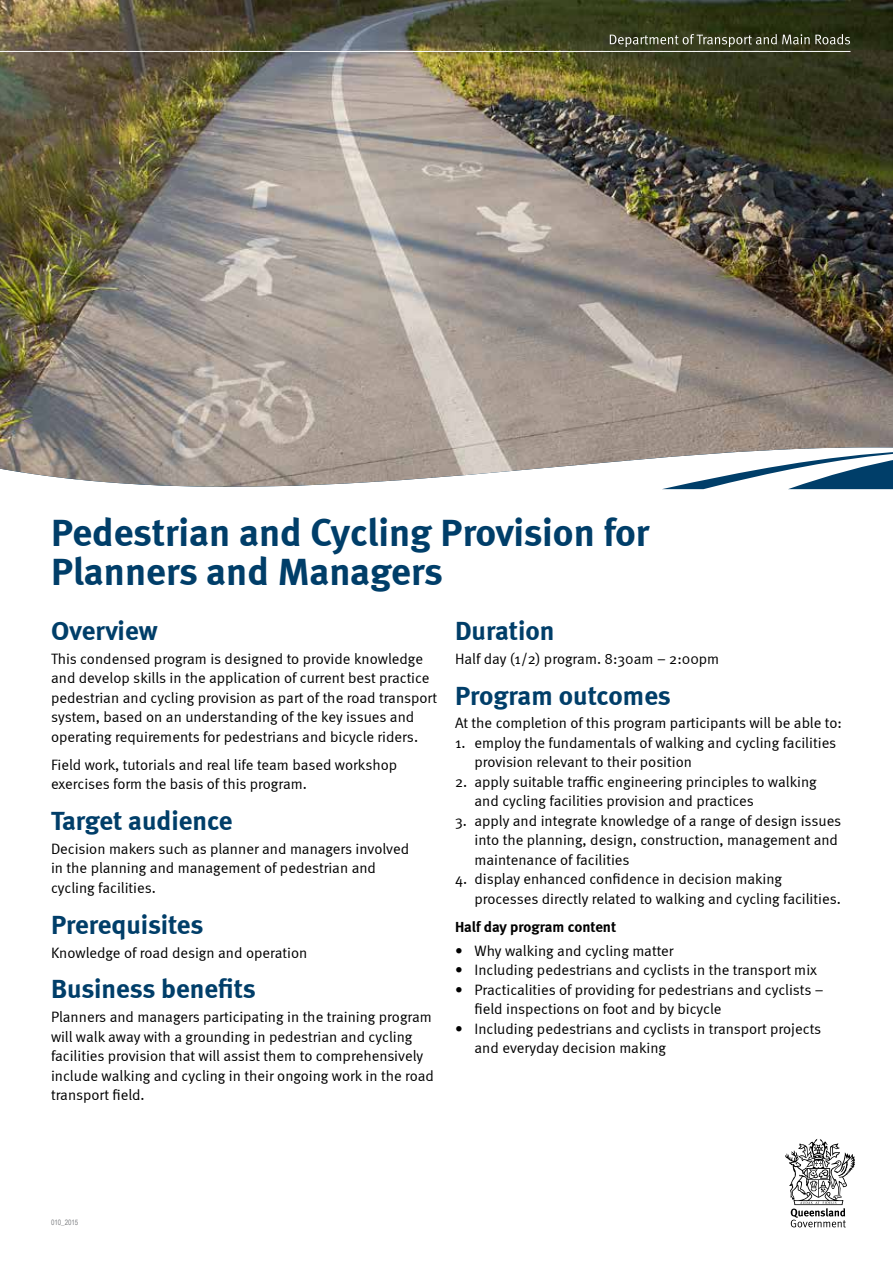
<style>
.page{position:relative;width:893px;height:1263px;background:#fff}
.page>*{position:absolute;margin:0;border:0;box-sizing:border-box;transform-origin:0 0}
.t1{font:700 39px/39px "Meta";color:#003e69}
.t2{font:700 27px "Meta";color:#003e69}
.t3{font:15px/19.5px "Meta Normal";color:#000}
.t4{font:700 15px "Meta";color:#000}
.t5{font:7.5px "Arial Narrow";color:#808285}
</style>
<div class="page">
<img style="left:0;top:0;width:893px;height:488px">
<svg style="left:785px;top:1139px;width:70px;height:88px"></svg>
<hr style="left:0;top:51px;width:850px;height:1px;background:#fff">
<svg style="left:610px;top:34px;width:240px;height:13px"></svg>
<h1 class="t1" style="left:51px;top:513px;width:600px">Pedestrian and Cycling Provision for<br>Planners and Managers</h1>
<h2 class="t2" style="left:51px;top:614px;width:108px">Overview</h2>
<p class="t3" style="left:51px;top:649px;width:388px">This condensed program is designed to provide knowledge and develop skills in the application of current best practice pedestrian and cycling provision as part of the road transport system, based on an understanding of the key issues and operating requirements for pedestrians and bicycle riders.</p>
<p class="t3" style="left:51px;top:755px;width:348px">Field work, tutorials and real life team based workshop exercises form the basis of this program.</p>
<h2 class="t2" style="left:51px;top:805px;width:183px">Target audience</h2>
<p class="t3" style="left:51px;top:839px;width:360px">Decision makers such as planner and managers involved in the planning and management of pedestrian and cycling facilities.</p>
<h2 class="t2" style="left:51px;top:908px;width:154px">Prerequisites</h2>
<p class="t3" style="left:51px;top:942px;width:258px">Knowledge of road design and operation</p>
<h2 class="t2" style="left:51px;top:973px;width:206px">Business benefits</h2>
<p class="t3" style="left:51px;top:1007px;width:384px">Planners and managers participating in the training program will walk away with a grounding in pedestrian and cycling facilities provision that will assist them to comprehensively include walking and cycling in their ongoing work in the road transport field.</p>
<h2 class="t2" style="left:455px;top:614px;width:101px">Duration</h2>
<p class="t3" style="left:455px;top:649px;width:266px">Half day (1/2) program. 8:30am – 2:00pm</p>
<h2 class="t2" style="left:455px;top:679px;width:217px">Program outcomes</h2>
<p class="t3" style="left:455px;top:713px;width:388px">At the completion of this program participants will be able to:</p>
<p class="t3" style="left:474px;top:733px;width:363px;text-indent:-20px">1. employ the fundamentals of walking and cycling facilities provision relevant to their position</p>
<p class="t3" style="left:474px;top:772px;width:344px;text-indent:-20px">2. apply suitable traffic engineering principles to walking and cycling facilities provision and practices</p>
<p class="t3" style="left:474px;top:811px;width:368px;text-indent:-20px">3. apply and integrate knowledge of a range of design issues into the planning, design, construction, management and maintenance of facilities</p>
<p class="t3" style="left:474px;top:869px;width:368px;text-indent:-20px">4. display enhanced confidence in decision making processes directly related to walking and cycling facilities.</p>
<p class="t4" style="left:455px;top:918px;width:163px">Half day program content</p>
<p class="t3" style="left:455px;top:940px;width:220px">• Why walking and cycling matter</p>
<p class="t3" style="left:455px;top:960px;width:363px">• Including pedestrians and cyclists in the transport mix</p>
<p class="t3" style="left:474px;top:979px;width:351px;text-indent:-20px">• Practicalities of providing for pedestrians and cyclists – field inspections on foot and by bicycle</p>
<p class="t3" style="left:474px;top:1018px;width:348px;text-indent:-20px">• Including pedestrians and cyclists in transport projects and everyday decision making</p>
<p class="t5" style="left:51px;top:1216px;width:29px">010_2015</p>
</div>
